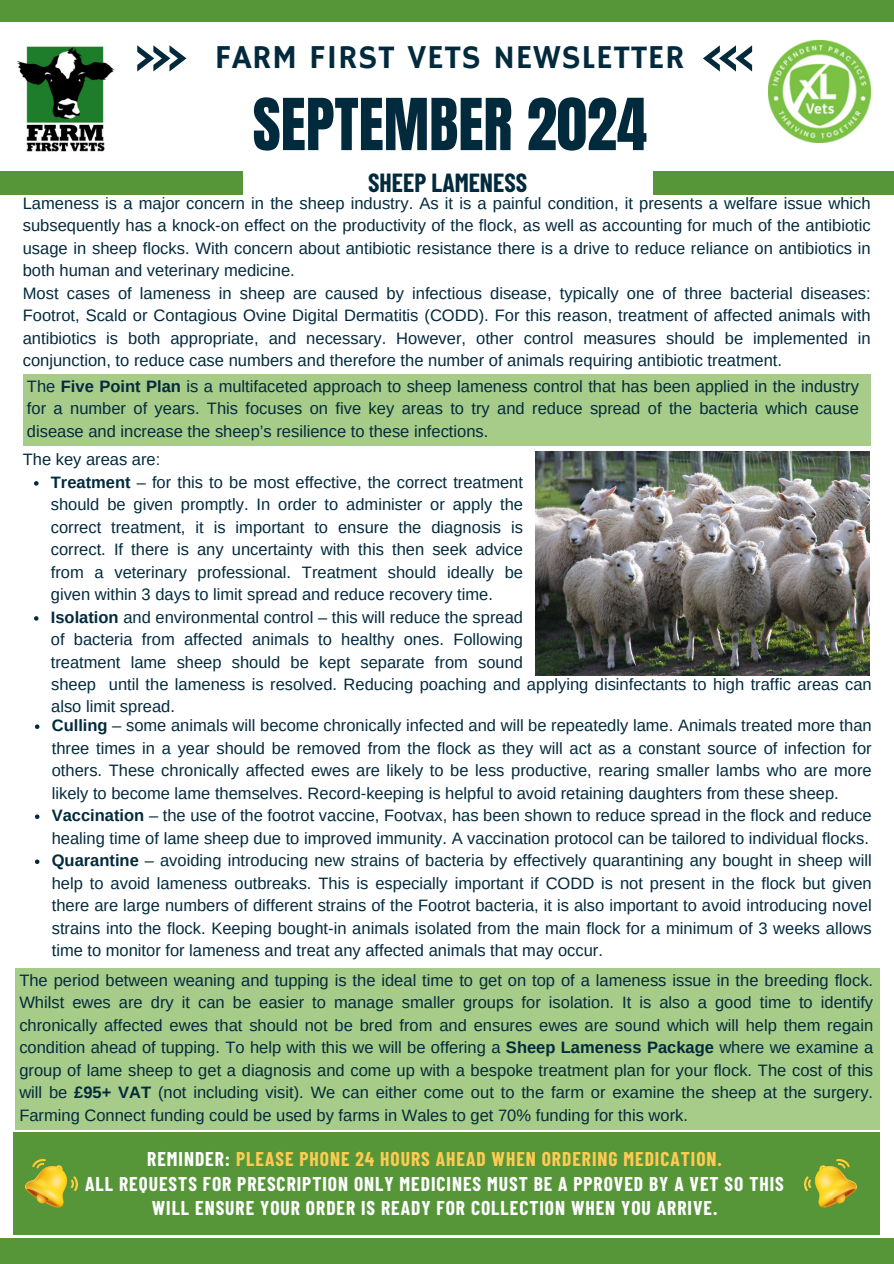
<style>
.page{position:relative;width:894px;height:1264px;background:#fff}
.page>*{position:absolute;margin:0;border:0;box-sizing:border-box;transform-origin:0 0}
.t1{font:60.9px "Anton";color:#022a3d}
.t2{font:33.3px "Hammersmith One";letter-spacing:.02em;color:#022a3d}
.t3{font:700 25.65px "Barlow Condensed";color:#022a3d}
.t4{font:700 19.5px/24.8px "Barlow Condensed";letter-spacing:.05em;color:#fff;text-align:center}
.t5{font:16.5px/22.5px "Arimo";color:#022a3d;text-align:justify}
.s1{font-weight:700}
.s2{color:#ffcc53}
</style>
<div class="page">
<div style="left:0;top:171px;width:242px;height:24px;background:#569639"></div>
<div style="left:653px;top:171px;width:240px;height:24px;background:#569639"></div>
<svg style="left:137px;top:45px;width:49px;height:26px"></svg>
<svg style="left:703px;top:45px;width:48px;height:26px"></svg>
<div style="left:0;top:0;width:893px;height:21px;background:#569639"></div>
<div style="left:0;top:1238px;width:893px;height:25px;background:#569639"></div>
<img style="left:17px;top:46px;width:98px;height:106px">
<img style="left:768px;top:40px;width:102px;height:102px">
<div style="left:23px;top:374px;width:847px;height:71px;background:#a7cb88"></div>
<div style="left:15px;top:968px;width:864px;height:161px;background:#a7cb88"></div>
<img style="left:535px;top:451px;width:334px;height:224px">
<div style="left:13px;top:1132px;width:866px;height:102px;background:#569639"></div>
<img style="left:804px;top:1159px;width:51px;height:48px">
<svg style="left:34px;top:481px;width:5px;height:4px"></svg>
<svg style="left:34px;top:616px;width:5px;height:4px"></svg>
<svg style="left:35px;top:724px;width:4px;height:5px"></svg>
<svg style="left:35px;top:814px;width:4px;height:5px"></svg>
<svg style="left:35px;top:859px;width:4px;height:5px"></svg>
<img style="left:26px;top:1159px;width:51px;height:48px">
<h3 class="t2" style="left:215px;top:38px;width:471px">FARM FIRST VETS NEWSLETTER</h3>
<p class="t1" style="left:252px;top:81px;width:396px">SEPTEMBER 2024</p>
<p class="t3" style="left:368px;top:166px;width:160px">SHEEP LAMENESS</p>
<p class="t5" style="left:23px;top:192px;width:849px">Lameness is a major concern in the sheep industry. As it is a painful condition, it presents a welfare issue which subsequently has a knock-on effect on the productivity of the flock, as well as accounting for much of the antibiotic usage in sheep flocks. With concern about antibiotic resistance there is a drive to reduce reliance on antibiotics in both human and veterinary medicine.</p>
<p class="t5" style="left:23px;top:282px;width:849px">Most cases of lameness in sheep are caused by infectious disease, typically one of three bacterial diseases:<br>Footrot, Scald or Contagious Ovine Digital Dermatitis (CODD). For this reason, treatment of affected animals with antibiotics is both appropriate, and necessary. However, other control measures should be implemented in conjunction, to reduce case numbers and therefore the number of animals requiring antibiotic treatment.</p>
<p class="t5" style="left:27px;top:375px;width:833px">The <span class="s1">Five Point Plan</span> is a multifaceted approach to sheep lameness control that has been applied in the industry for a number of years. This focuses on five key areas to try and reduce spread of the bacteria which cause disease and increase the sheep’s resilience to these infections.</p>
<p class="t5" style="left:51px;top:448px;width:473px;text-align:left;text-indent:-28px">The key areas are:<br><span class="s1">Treatment</span> – for this to be most effective, the correct treatment should be given promptly. In order to administer or apply the correct treatment, it is important to ensure the diagnosis is correct. If there is any uncertainty with this then seek advice from a veterinary professional. Treatment should ideally be given within 3 days to limit spread and reduce recovery time.<br><span class="s1">Isolation</span> and environmental control – this will reduce the spread of bacteria from affected animals to healthy ones. Following treatment lame sheep should be kept separate from sound</p>
<p class="t5" style="left:51px;top:672px;width:821px">sheep until the lameness is resolved. Reducing poaching and applying disinfectants to high traffic areas can also limit spread.</p>
<p class="t5" style="left:52px;top:714px;width:821px"><span class="s1">Culling</span> – some animals will become chronically infected and will be repeatedly lame. Animals treated more than three times in a year should be removed from the flock as they will act as a constant source of infection for others. These chronically affected ewes are likely to be less productive, rearing smaller lambs who are more likely to become lame themselves. Record-keeping is helpful to avoid retaining daughters from these sheep.</p>
<p class="t5" style="left:52px;top:804px;width:821px"><span class="s1">Vaccination</span> – the use of the footrot vaccine, Footvax, has been shown to reduce spread in the flock and reduce healing time of lame sheep due to improved immunity. A vaccination protocol can be tailored to individual flocks.</p>
<p class="t5" style="left:52px;top:849px;width:821px"><span class="s1">Quarantine</span> – avoiding introducing new strains of bacteria by effectively quarantining any bought in sheep will help to avoid lameness outbreaks. This is especially important if CODD is not present in the flock but given there are large numbers of different strains of the Footrot bacteria, it is also important to avoid introducing novel strains into the flock. Keeping bought-in animals isolated from the main flock for a minimum of 3 weeks allows time to monitor for lameness and treat any affected animals that may occur.</p>
<p class="t5" style="left:19px;top:968px;width:855px">The period between weaning and tupping is the ideal time to get on top of a lameness issue in the breeding flock.<br>Whilst ewes are dry it can be easier to manage smaller groups for isolation. It is also a good time to identify chronically affected ewes that should not be bred from and ensures ewes are sound which will help them regain condition ahead of tupping. To help with this we will be offering a <span class="s1">Sheep Lameness Package</span> where we examine a group of lame sheep to get a diagnosis and come up with a bespoke treatment plan for your flock. The cost of this will be <span class="s1">£95+ VAT</span> (not including visit). We can either come out to the farm or examine the sheep at the surgery.<br>Farming Connect funding could be used by farms in Wales to get 70% funding for this work.</p>
<p class="t4" style="left:85px;top:1145px;width:700px">REMINDER: <span class="s2">PLEASE PHONE 24 HOURS AHEAD WHEN ORDERING MEDICATION.<br></span>ALL REQUESTS FOR PRESCRIPTION ONLY MEDICINES MUST BE A PPROVED BY A VET SO THIS<br>WILL ENSURE YOUR ORDER IS READY FOR COLLECTION WHEN YOU ARRIVE.</p>
</div>
